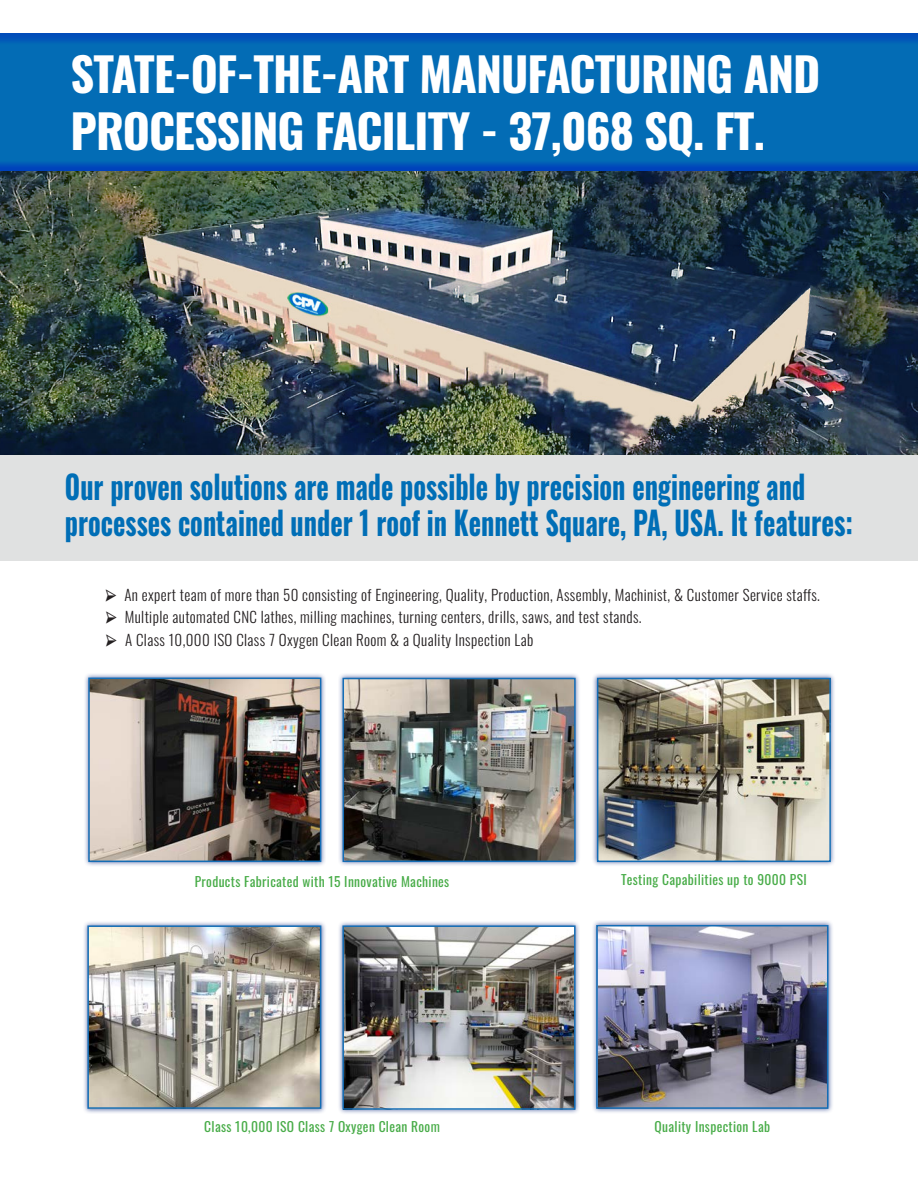
<style>
.page{position:relative;width:918px;height:1188px;background:#fff}
.page>*{position:absolute;margin:0;border:0;box-sizing:border-box;transform-origin:0 0}
.t1{font:700 46.5px/57px "Oswald";letter-spacing:-.02em;color:#fff}
.t2{font:700 32.55px "Oswald";color:#006eb6;scale:.81 1}
.t3{font:300 15px "Oswald";letter-spacing:.025em;color:#231f20}
.t4{font:13.5px "Oswald";letter-spacing:.025em;color:#48ac48}
.s1{font-size:33.45px}
.s2{font-family:"Minion Pro";font-weight:400;font-size:21px}
</style>
<div class="page">
<div style="left:0;top:455px;width:918px;height:106px;background:#e0e1e1"></div>
<div style="left:83px;top:673px;width:243px;height:194px;background:#253f8e;opacity:.75"></div>
<img style="left:91px;top:681px;width:227px;height:178px">
<div style="left:88px;top:678px;width:233px;height:184px;border:2px solid #146db5"></div>
<div style="left:592px;top:673px;width:244px;height:194px;background:#253f8e;opacity:.75"></div>
<img style="left:600px;top:681px;width:228px;height:178px">
<div style="left:597px;top:678px;width:234px;height:184px;border:2px solid #146db5"></div>
<div style="left:82px;top:920px;width:244px;height:194px;background:#253f8e;opacity:.75"></div>
<img style="left:90px;top:928px;width:228px;height:178px">
<div style="left:87px;top:925px;width:234px;height:184px;border:2px solid #146db5"></div>
<div style="left:591px;top:920px;width:243px;height:194px;background:#253f8e;opacity:.75"></div>
<img style="left:599px;top:928px;width:226px;height:178px">
<div style="left:596px;top:925px;width:232px;height:184px;border:2px solid #146db5"></div>
<div style="left:338px;top:673px;width:243px;height:194px;background:#253f8e;opacity:.75"></div>
<img style="left:346px;top:681px;width:227px;height:178px">
<div style="left:343px;top:678px;width:233px;height:184px;border:2px solid #146db5"></div>
<img style="left:1px;top:172px;width:917px;height:283px">
<div style="left:0;top:33px;width:918px;height:139px;background:#253f8e;opacity:.75"></div>
<div style="left:337px;top:920px;width:243px;height:195px;background:#253f8e;opacity:.75"></div>
<img style="left:345px;top:928px;width:228px;height:179px">
<div style="left:342px;top:925px;width:234px;height:185px;border:2px solid #146db5"></div>
<p class="t1" style="left:70px;top:49px;width:751px">STATE-OF-THE-ART MANUFACTURING AND<br>PROCESSING FACILITY - 37,068 SQ. FT.</p>
<p class="t2" style="left:65px;top:470px;width:915px">Our proven solutions are made possible by precision engineering and</p>
<p class="t2" style="left:65px;top:506px;width:974px">processes contained under 1 roof in Kennett Square, PA, USA. It fea<span class="s1">tures:</span></p>
<p class="t3" style="left:105px;top:581px;width:716px"><span class="s2">➢</span> An expert team of more than 50 consisting of Engineering, Quality, Production, Assembly, Machinist, &amp; Customer Service staffs.</p>
<p class="t3" style="left:105px;top:604px;width:538px"><span class="s2">➢</span> Multiple automated CNC lathes, milling machines, turning centers, drills, saws, and test stands.</p>
<p class="t3" style="left:105px;top:626px;width:429px"><span class="s2">➢</span> A Class 10,000 ISO Class 7 Oxygen Clean Room &amp; a Quality Inspection Lab</p>
<p class="t4" style="left:195px;top:869px;width:256px">Products Fabricated with 15 Innovative Machines</p>
<p class="t4" style="left:204px;top:1115px;width:237px">Class 10,000 ISO Class 7 Oxygen Clean Room</p>
<p class="t4" style="left:621px;top:868px;width:187px">Testing Capabilities up to 9000 PSI</p>
<p class="t4" style="left:655px;top:1114px;width:117px">Quality Inspection Lab</p>
</div>
